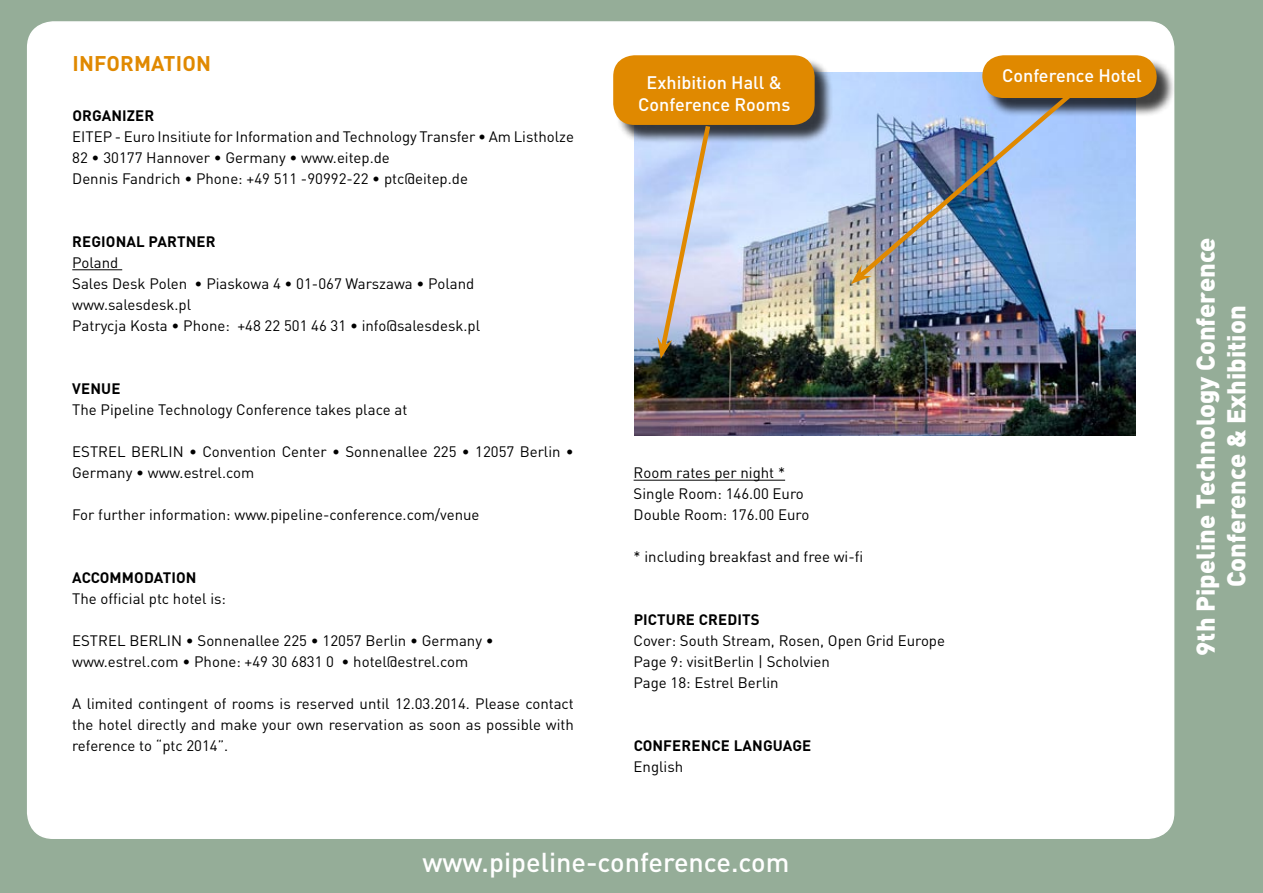
<style>
.page{position:relative;width:1263px;height:893px;background:#95ad98}
.page>*{position:absolute;margin:0;border:0;box-sizing:border-box;transform-origin:0 0}
.t1{font:500 27px "DIN Pro";color:#fff}
.t2{font:900 25.5px/30.6px "DIN Pro";color:#fff;text-align:center}
.t3{font:700 21px "DIN Pro";letter-spacing:.01em;color:#e08900}
.t4{font:500 18px/21.6px "DIN Pro";color:#fff;text-align:center}
.t5{font:15px/21px "DIN Pro";color:#000}
.t6{font:700 15px "DIN Pro";letter-spacing:.01em;color:#000}
</style>
<div class="page">
<div style="left:28px;top:22px;width:1146px;height:816px;background:#fff;border-radius:26px"></div>
<hr style="left:72px;top:269px;width:50px;height:1px;background:#000">
<hr style="left:634px;top:480px;width:151px;height:1px;background:#000">
<img style="left:634px;top:72px;width:502px;height:364px">
<div style="left:984px;top:58px;width:191px;height:59px;background:#000;opacity:.75"></div>
<div style="left:982px;top:55px;width:175px;height:43px;background:#e08900;border-radius:21px"></div>
<div style="left:615px;top:58px;width:218px;height:86px;background:#000;opacity:.75"></div>
<div style="left:613px;top:55px;width:202px;height:70px;background:#e08900;border-radius:21px"></div>
<img style="left:851px;top:89px;width:225px;height:195px">
<svg style="left:657px;top:125px;width:56px;height:234px;background:#b6b8c4"></svg>
<h3 class="t3" style="left:72px;top:49px;width:140px">INFORMATION</h3>
<p class="t6" style="left:72px;top:105px;width:83px">ORGANIZER</p>
<p class="t5" style="left:72px;top:125px;width:503px">EITEP - Euro Insitiute for Information and Technology Transfer • Am Listholze<br>82 • 30177 Hannover • Germany • www.eitep.de<br>Dennis Fandrich • Phone: +49 511 -90992-22 • ptc@eitep.de</p>
<p class="t6" style="left:72px;top:231px;width:9px">REGI</p>
<p class="t6" style="left:106px;top:231px;width:111px">ONAL PARTNER</p>
<p class="t5" style="left:72px;top:251px;width:409px">Poland<br>Sales Desk Polen • Piaskowa 4 • 01-067 Warszawa • Poland www.salesdesk.pl<br>Patrycja Kosta • Phone: +48 22 501 46 31 • info@salesdesk.pl</p>
<p class="t6" style="left:72px;top:378px;width:48px">VENUE</p>
<p class="t5" style="left:72px;top:398px;width:337px">The Pipeline Technology Conference takes place at</p>
<p class="t5" style="left:72px;top:440px;width:503px">ESTREL BERLIN • Convention Center • Sonnenallee 225 • 12057 Berlin •<br>Germany • www.estrel.com</p>
<p class="t5" style="left:72px;top:503px;width:409px">For further information: www.pipeline-conference.com/venue</p>
<p class="t6" style="left:72px;top:567px;width:126px">ACCOMMODATION</p>
<p class="t5" style="left:72px;top:587px;width:155px">The official ptc hotel is:</p>
<p class="t5" style="left:72px;top:629px;width:423px">ESTREL BERLIN • Sonnenallee 225 • 12057 Berlin • Germany • www.estrel.com • Phone: +49 30 6831 0 • hotel@estrel.com</p>
<p class="t5" style="left:72px;top:692px;width:503px;text-align:justify">A limited contingent of rooms is reserved until 12.03.2014. Please contact the hotel directly and make your own reservation as soon as possible with reference to “ptc 2014”.</p>
<p class="t4" style="left:638px;top:71px;width:154px">Exhibition Hall &amp;<br>Conference Rooms</p>
<p class="t5" style="left:634px;top:462px;width:177px">Room rates per night *<br>Single Room: 146.00 Euro<br>Double Room: 176.00 Euro</p>
<p class="t5" style="left:634px;top:546px;width:231px">* including breakfast and free wi-fi</p>
<p class="t6" style="left:634px;top:609px;width:9px">PICT</p>
<p class="t6" style="left:666px;top:609px;width:80px">URE CREDITS</p>
<p class="t5" style="left:634px;top:630px;width:313px">Cover: South Stream, Rosen, Open Grid Europe<br>Page 9: visitBerlin | Scholvien<br>Page 18: Estrel Berlin</p>
<p class="t6" style="left:634px;top:735px;width:169px">CONFERENCE LANGUAGE</p>
<p class="t5" style="left:634px;top:756px;width:51px">English</p>
<h1 class="t1" style="left:422px;top:844px;width:368px">www.pipeline-conference.com</h1>
<p class="t4" style="left:1002px;top:64px;width:141px">Conference Hotel</p>
<h2 class="t2" style="left:1189px;top:656px;width:420px;rotate:-90deg">9th Pipeline Technology Conference<br>Conference &amp; Exhibition</h2>
</div>
